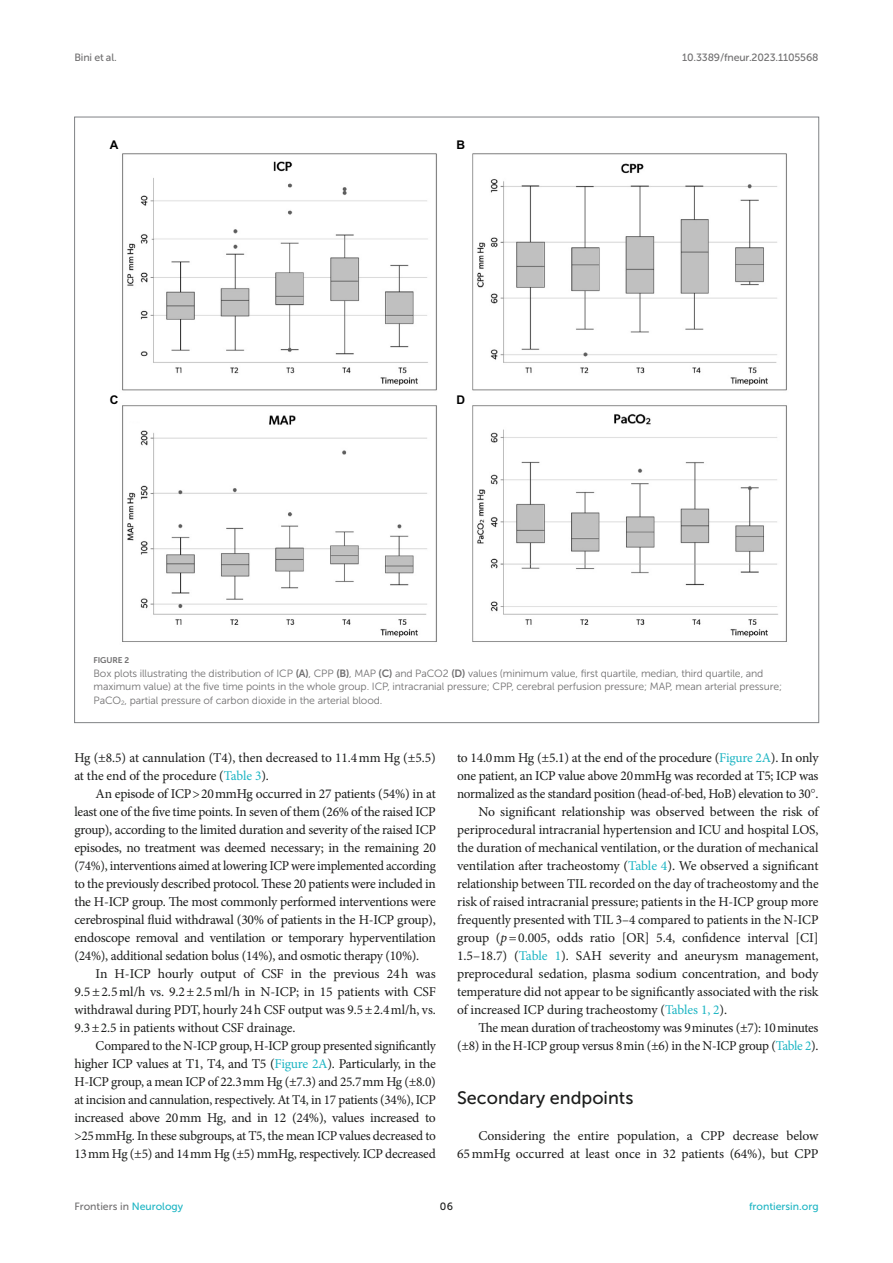
<style>
.page{position:relative;width:893px;height:1263px;background:#fff}
.page>*{position:absolute;margin:0;border:0;box-sizing:border-box;transform-origin:0 0}
.HEAD_2{font:18px "Museo Sans 500";color:#1b1c1b}
.TEXT{font:13.5px/18px "Minion Pro";letter-spacing:-.02em;color:#1b1c1b;text-align:justify}
.TEXT_FLUSH{font:13.5px/18px "Minion Pro";letter-spacing:-.005em;color:#1b1c1b}
.t1{font:700 12px "Arial";color:#000}
.FIG_LEG{font:10.5px/13.5px "Museo Sans 300";letter-spacing:-.01em;color:#706f70}
.t2{font:10.5px "Museo Sans 500";letter-spacing:-.015em;color:#706f70}
.t3{font:10.5px "Museo Sans 500";color:#1db5c3}
.t4{font:10.5px "Museo Sans 500";color:#1b1c1b}
.FIG_HD{font:8.25px "Museo Sans 700";letter-spacing:-.01em;color:#706f70}
.s1{font-family:"Museo Sans 700"}
.s2{color:#1db5c3}
.s3{font-family:"STIX"}
.s4{font-style:italic}
</style>
<div class="page">
<img style="left:122px;top:153px;width:665px;height:489px">
<p class="t2" style="left:74px;top:51px;width:44px">Bini et al.</p>
<p class="t2" style="left:682px;top:51px;width:138px">10.3389/fneur.2023.1105568</p>
<p class="t1" style="left:110px;top:136px;width:10px">A</p>
<p class="t1" style="left:456px;top:136px;width:10px">B</p>
<p class="t1" style="left:110px;top:391px;width:10px">C</p>
<p class="t1" style="left:456px;top:391px;width:10px">D</p>
<p class="FIG_HD" style="left:94px;top:656px;width:37px">FIGURE 2</p>
<p class="FIG_LEG" style="left:94px;top:666px;width:690px">Box plots illustrating the distribution of ICP <span class="s1">(A)</span>, CPP <span class="s1">(B)</span>, MAP <span class="s1">(C)</span> and PaCO2 <span class="s1">(D)</span> values (minimum value, first quartile, median, third quartile, and maximum value) at the five time points in the whole group. ICP, intracranial pressure; CPP, cerebral perfusion pressure; MAP, mean arterial pressure;<br>PaCO<sub>2</sub>, partial pressure of carbon dioxide in the arterial blood.</p>
<p class="TEXT_FLUSH" style="left:74px;top:749px;width:363px">Hg (±8.5) at cannulation (T4), then decreased to 11.4mm Hg (±5.5) at the end of the procedure (<span class="s2">Table 3</span>).</p>
<p class="TEXT" style="left:74px;top:785px;width:363px;text-indent:21px">An episode of ICP&gt;20mmHg occurred in 27 patients (54%) in at least one of the five time points. In seven of them (26% of the raised ICP group), according to the limited duration and severity of the raised ICP episodes, no treatment was deemed necessary; in the remaining 20 (74%), interventions aimed at lowering ICP were implemented according to the previously described protocol. These 20 patients were included in the H-ICP group. The most commonly performed interventions were cerebrospinal fluid withdrawal (30% of patients in the H-ICP group), endoscope removal and ventilation or temporary hyperventilation (24%), additional sedation bolus (14%), and osmotic therapy (10%).</p>
<p class="TEXT" style="left:74px;top:965px;width:363px;text-indent:21px">In H-ICP hourly output of CSF in the previous 24h was 9.5±2.5ml/h vs. 9.2±2.5ml/h in N-ICP; in 15 patients with CSF withdrawal during PDT, hourly 24h CSF output was 9.5±2.4ml/h, vs.<br>9.3±2.5 in patients without CSF drainage.</p>
<p class="TEXT" style="left:74px;top:1037px;width:363px;text-indent:21px">Compared to the N-ICP group, H-ICP group presented significantly higher ICP values at T1, T4, and T5 (<span class="s2">Figure 2A</span>). Particularly, in the H-ICP group, a mean ICP of 22.3mm Hg (±7.3) and 25.7mm Hg (±8.0) at incision and cannulation, respectively. At T4, in 17 patients (34%), ICP increased above 20mm Hg, and in 12 (24%), values increased to &gt;25mmHg. In these subgroups, at T5, the mean ICP values decreased to 13mm Hg (±5) and 14mm Hg (±5) mmHg, respectively. ICP decreased</p>
<p class="TEXT" style="left:457px;top:749px;width:363px">to 14.0mm Hg (±5.1) at the end of the procedure (<span class="s2">Figure 2A</span>). In only one patient, an ICP value above 20mmHg was recorded at T5; ICP was normalized as the standard position (head-of-bed, HoB) elevation to 30<span class="s3">°</span>.</p>
<p class="TEXT" style="left:457px;top:803px;width:363px;text-indent:21px">No significant relationship was observed between the risk of periprocedural intracranial hypertension and ICU and hospital LOS, the duration of mechanical ventilation, or the duration of mechanical ventilation after tracheostomy (<span class="s2">Table 4</span>). We observed a significant relationship between TIL recorded on the day of tracheostomy and the risk of raised intracranial pressure; patients in the H-ICP group more frequently presented with TIL 3–4 compared to patients in the N-ICP group (<span class="s4">p</span>=0.005, odds ratio [OR] 5.4, confidence interval [CI] 1.5–18.7) (<span class="s2">Table 1</span>). SAH severity and aneurysm management, preprocedural sedation, plasma sodium concentration, and body temperature did not appear to be significantly associated with the risk of increased ICP during tracheostomy (<span class="s2">Tables 1, 2</span>).</p>
<p class="TEXT" style="left:457px;top:1019px;width:363px;text-align:right">The mean duration of tracheostomy was 9minutes (±7): 10minutes (±8) in the H-ICP group versus 8min (±6) in the N-ICP group (<span class="s2">Table 2</span>).</p>
<p class="HEAD_2" style="left:457px;top:1088px;width:178px">Secondary endpoints</p>
<p class="TEXT_FLUSH" style="left:457px;top:1127px;width:363px;text-align:right">Considering the entire population, a CPP decrease below<br>65mmHg occurred at least once in 32 patients (64%), but CPP</p>
<p class="t2" style="left:74px;top:1200px;width:110px">Frontiers in <span class="s2">Neurology</span></p>
<p class="t4" style="left:440px;top:1200px;width:15px">06</p>
<p class="t3" style="left:749px;top:1200px;width:71px">frontiersin.org</p>
</div>
